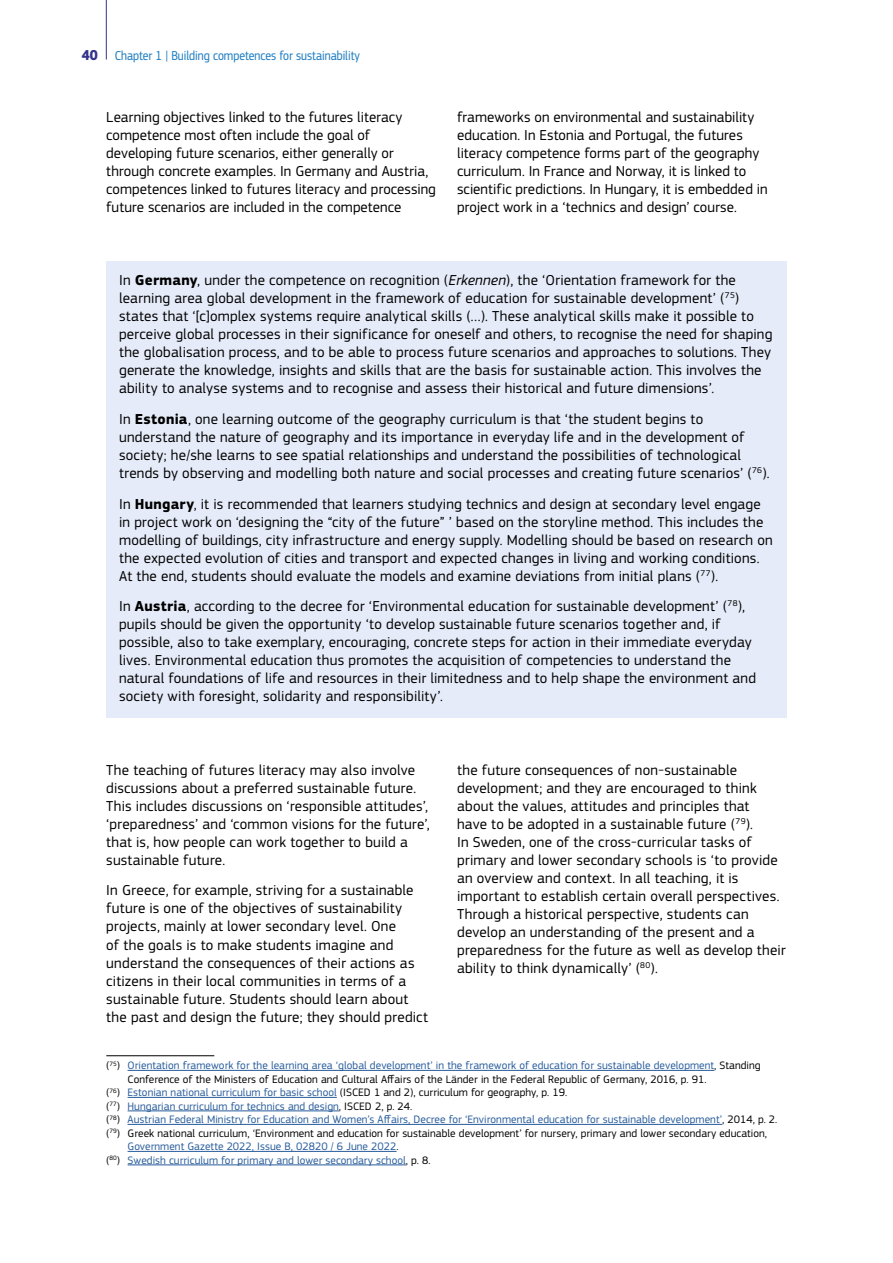
<style>
.page{position:relative;width:893px;height:1263px;background:#fff}
.page>*{position:absolute;margin:0;border:0;box-sizing:border-box;transform-origin:0 0}
.Body_text__P{font:15px/18px "EC Square Sans Pro";letter-spacing:.01em;color:#000}
.Specific_notes{font:15px/18px "EC Square Sans Pro";letter-spacing:.015em;color:#000}
.Specific_notes_last_para{font:15px/18px "EC Square Sans Pro";letter-spacing:.015em;color:#000}
.t1{font:13.5px "EC Square Sans Cond Pro";color:#2581c4}
.footnote{font:11.25px/13.5px "EC Square Sans Pro";letter-spacing:.005em;color:#000}
.footnote-2{font:11.25px "EC Square Sans Pro";letter-spacing:.005em;color:#265b9b}
.s1{font-weight:700;font-size:15px;color:#36348b}
.s2{font-weight:700}
.s3{font-style:italic}
.s4{color:#265b9b}
.s5{color:#000}
</style>
<div class="page">
<hr style="left:106px;top:0;width:1px;height:60px;background:#36348b">
<hr style="left:106px;top:1055px;width:108px;height:1px;background:#000">
<hr style="left:128px;top:1070px;width:586px;height:1px;background:#265b9b">
<hr style="left:128px;top:1097px;width:209px;height:1px;background:#265b9b">
<hr style="left:128px;top:1110px;width:211px;height:1px;background:#265b9b">
<hr style="left:128px;top:1124px;width:594px;height:1px;background:#265b9b">
<hr style="left:128px;top:1151px;width:269px;height:1px;background:#265b9b">
<hr style="left:128px;top:1164px;width:278px;height:1px;background:#265b9b">
<div style="left:106px;top:261px;width:681px;height:149px;background:#e5ebf8"></div>
<div style="left:106px;top:400px;width:681px;height:94px;background:#e5ebf8"></div>
<div style="left:106px;top:485px;width:681px;height:112px;background:#e5ebf8"></div>
<div style="left:106px;top:587px;width:681px;height:131px;background:#e5ebf8"></div>
<p class="t1" style="left:82px;top:47px;width:279px"><span class="s1">40</span> Chapter 1 | Building competences for sustainability</p>
<p class="Body_text__P" style="left:106px;top:108px;width:331px">Learning objectives linked to the futures literacy competence most often include the goal of developing future scenarios, either generally or through concrete examples. In Germany and Austria, competences linked to futures literacy and processing future scenarios are included in the competence</p>
<p class="Body_text__P" style="left:457px;top:108px;width:312px">frameworks on environmental and sustainability education. In Estonia and Portugal, the futures literacy competence forms part of the geography curriculum. In France and Norway, it is linked to scientific predictions. In Hungary, it is embedded in project work in a ‘technics and design’ course.</p>
<p class="Specific_notes" style="left:119px;top:271px;width:655px">In <span class="s2">Germany</span>, under the competence on recognition (<span class="s3">Erkennen</span>), the ‘Orientation framework for the learning area global development in the framework of education for sustainable development’ (<sup>75</sup>) states that ‘[c]omplex systems require analytical skills (…). These analytical skills make it possible to perceive global processes in their significance for oneself and others, to recognise the need for shaping the globalisation process, and to be able to process future scenarios and approaches to solutions. They generate the knowledge, insights and skills that are the basis for sustainable action. This involves the ability to analyse systems and to recognise and assess their historical and future dimensions’.</p>
<p class="Specific_notes" style="left:119px;top:410px;width:652px">In <span class="s2">Estonia</span>, one learning outcome of the geography curriculum is that ‘the student begins to understand the nature of geography and its importance in everyday life and in the development of society; he/she learns to see spatial relationships and understand the possibilities of technological trends by observing and modelling both nature and social processes and creating future scenarios’ (<sup>76</sup>).</p>
<p class="Specific_notes" style="left:119px;top:495px;width:655px">In <span class="s2">Hungary</span>, it is recommended that learners studying technics and design at secondary level engage in project work on ‘designing the “city of the future” ’ based on the storyline method. This includes the modelling of buildings, city infrastructure and energy supply. Modelling should be based on research on the expected evolution of cities and transport and expected changes in living and working conditions.<br>At the end, students should evaluate the models and examine deviations from initial plans (<sup>77</sup>).</p>
<p class="Specific_notes_last_para" style="left:119px;top:597px;width:638px">In <span class="s2">Austria</span>, according to the decree for ‘Environmental education for sustainable development’ (<sup>78</sup>), pupils should be given the opportunity ‘to develop sustainable future scenarios together and, if possible, also to take exemplary, encouraging, concrete steps for action in their immediate everyday lives. Environmental education thus promotes the acquisition of competencies to understand the natural foundations of life and resources in their limitedness and to help shape the environment and society with foresight, solidarity and responsibility’.</p>
<p class="Body_text__P" style="left:106px;top:761px;width:325px">The teaching of futures literacy may also involve discussions about a preferred sustainable future.<br>This includes discussions on ‘responsible attitudes’, ‘preparedness’ and ‘common visions for the future’, that is, how people can work together to build a sustainable future.</p>
<p class="Body_text__P" style="left:106px;top:882px;width:323px">In Greece, for example, striving for a sustainable future is one of the objectives of sustainability projects, mainly at lower secondary level. One<br>of the goals is to make students imagine and understand the consequences of their actions as citizens in their local communities in terms of a sustainable future. Students should learn about the past and design the future; they should predict</p>
<p class="Body_text__P" style="left:457px;top:761px;width:330px">the future consequences of non-sustainable development; and they are encouraged to think about the values, attitudes and principles that<br>have to be adopted in a sustainable future (<sup>79</sup>).<br>In Sweden, one of the cross-curricular tasks of primary and lower secondary schools is ‘to provide an overview and context. In all teaching, it is important to establish certain overall perspectives.<br>Through a historical perspective, students can develop an understanding of the present and a preparedness for the future as well as develop their ability to think dynamically’ (<sup>80</sup>).</p>
<p class="footnote" style="left:128px;top:1059px;width:634px;text-indent:-21px">(<sup>75</sup>) <span class="s4">Orientation framework for the learning area ‘global development’ in the framework of education for sustainable development</span>, Standing<br>Conference of the Ministers of Education and Cultural Affairs of the Länder in the Federal Republic of Germany, 2016, p. 91.</p>
<p class="footnote" style="left:106px;top:1086px;width:462px">(<sup>76</sup>) <span class="s4">Estonian national curriculum for basic school</span> (ISCED 1 and 2), curriculum for geography, p. 19.</p>
<p class="footnote-2" style="left:106px;top:1099px;width:308px"><span class="s5">(</span><sup>77</sup><span class="s5">)</span> Hungarian curriculum for technics and design<span class="s5">, ISCED 2, p. 24.</span></p>
<p class="footnote-2" style="left:106px;top:1113px;width:672px"><span class="s5">(</span><sup>78</sup><span class="s5">)</span> Austrian Federal Ministry for Education and Women’s Affairs, Decree for ‘Environmental education for sustainable development’<span class="s5">, 2014, p. 2.</span></p>
<p class="footnote" style="left:128px;top:1126px;width:641px;text-indent:-21px">(<sup>79</sup>) Greek national curriculum, ‘Environment and education for sustainable development’ for nursery, primary and lower secondary education,<br><span class="s4">Government Gazette 2022, Issue B, 02820 / 6 June 2022</span>.</p>
<p class="footnote-2" style="left:106px;top:1153px;width:326px"><span class="s5">(</span><sup>80</sup><span class="s5">)</span> Swedish curriculum for primary and lower secondary school<span class="s5">, p. 8.</span></p>
</div>
